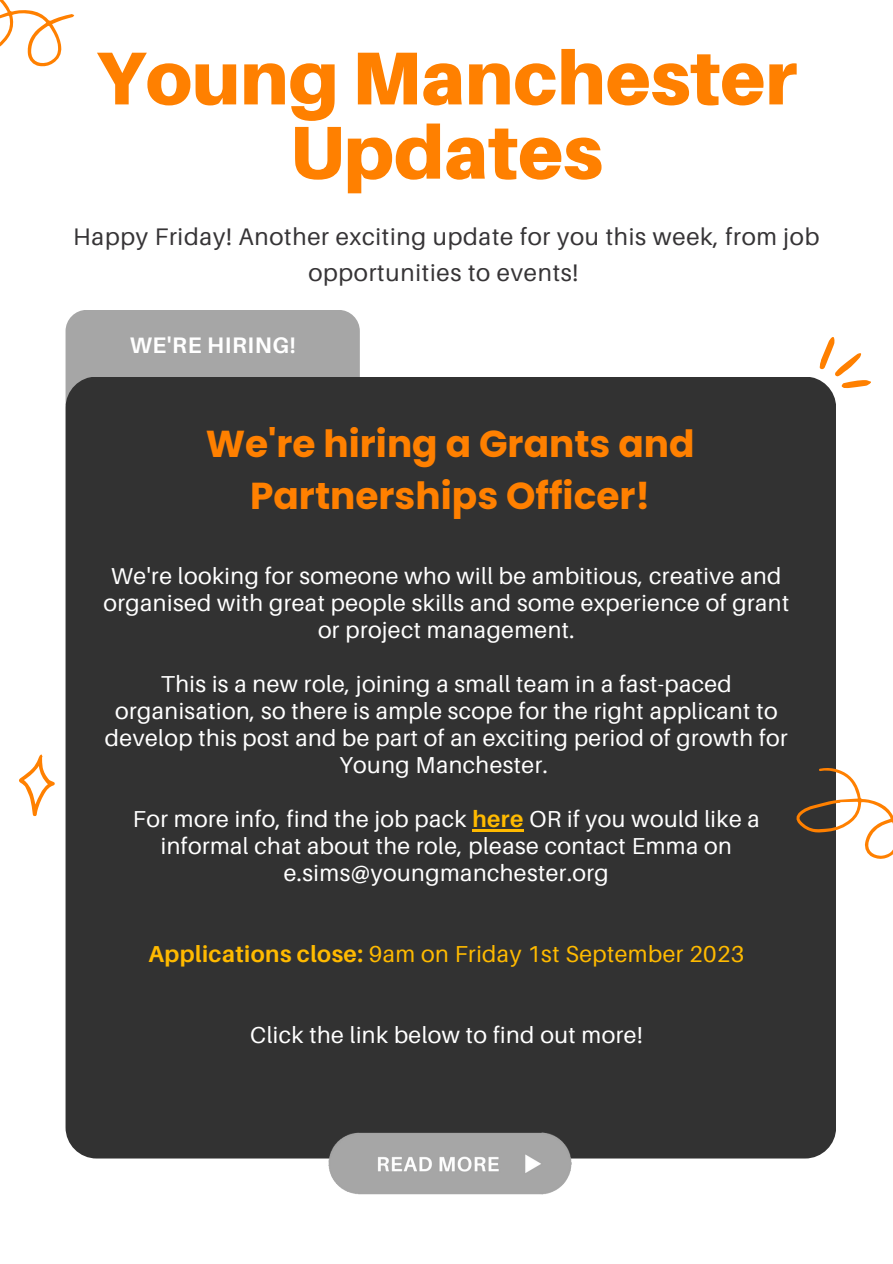
<style>
.page{position:relative;width:893px;height:1264px;background:#fff}
.page>*{position:absolute;margin:0;border:0;box-sizing:border-box;transform-origin:0 0}
.t1{font:900 75px/74.2px "Aileron";color:#ff8000;text-align:center}
.t2{font:700 37.5px/51.8px "Poppins";color:#ff8000;text-align:center}
.t3{font:24px/36px "Aileron";letter-spacing:.03em;color:#363436;text-align:center}
.t4{font:23.1px/27px "Aileron";letter-spacing:.02em;color:#fff;text-align:center}
.t5{font:23.1px "Aileron";letter-spacing:.02em;color:#ffba00}
.t6{font:700 22.5px "Aileron";letter-spacing:.03em;color:#fff}
.s1{font-weight:700;color:#ffba00}
.s2{font-weight:700}
</style>
<div class="page">
<svg style="left:0;top:0;width:75px;height:67px"></svg>
<svg style="left:819px;top:337px;width:52px;height:52px"></svg>
<svg style="left:19px;top:754px;width:36px;height:62px"></svg>
<div style="left:66px;top:310px;width:294px;height:112px;background:#a6a6a6;border-radius:21px"></div>
<div style="left:66px;top:376px;width:770px;height:782px;background:#323232;border-radius:31px"></div>
<svg style="left:796px;top:768px;width:96px;height:91px"></svg>
<img style="left:327px;top:1132px;width:246px;height:63px">
<hr style="left:472px;top:829px;width:52px;height:2px;background:#ffba00">
<p class="t1" style="left:96px;top:39px;width:702px">Young Manchester<br>Updates</p>
<p class="t3" style="left:73px;top:218px;width:747px">Happy Friday! Another exciting update for you this week, from job opportunities to events!</p>
<p class="t6" style="left:130px;top:331px;width:167px">WE'RE HIRING!</p>
<p class="t2" style="left:206px;top:418px;width:490px">We're hiring a Grants and<br>Partnerships Officer!</p>
<p class="t4" style="left:103px;top:562px;width:687px">We're looking for someone who will be ambitious, creative and organised with great people skills and some experience of grant or project management.</p>
<p class="t4" style="left:105px;top:669px;width:684px">This is a new role, joining a small team in a fast-paced organisation, so there is ample scope for the right applicant to develop this post and be part of an exciting period of growth for Young Manchester.</p>
<p class="t4" style="left:133px;top:804px;width:628px">For more info, find the job pack <span class="s1">here</span> OR if you would like a informal chat about the role, please contact Emma on e.sims@youngmanchester.org</p>
<p class="t5" style="left:148px;top:939px;width:597px"><span class="s2">Applications close:</span> 9am on Friday 1st September 2023</p>
<p class="t4" style="left:250px;top:1020px;width:394px">Click the link below to find out more!</p>
</div>
